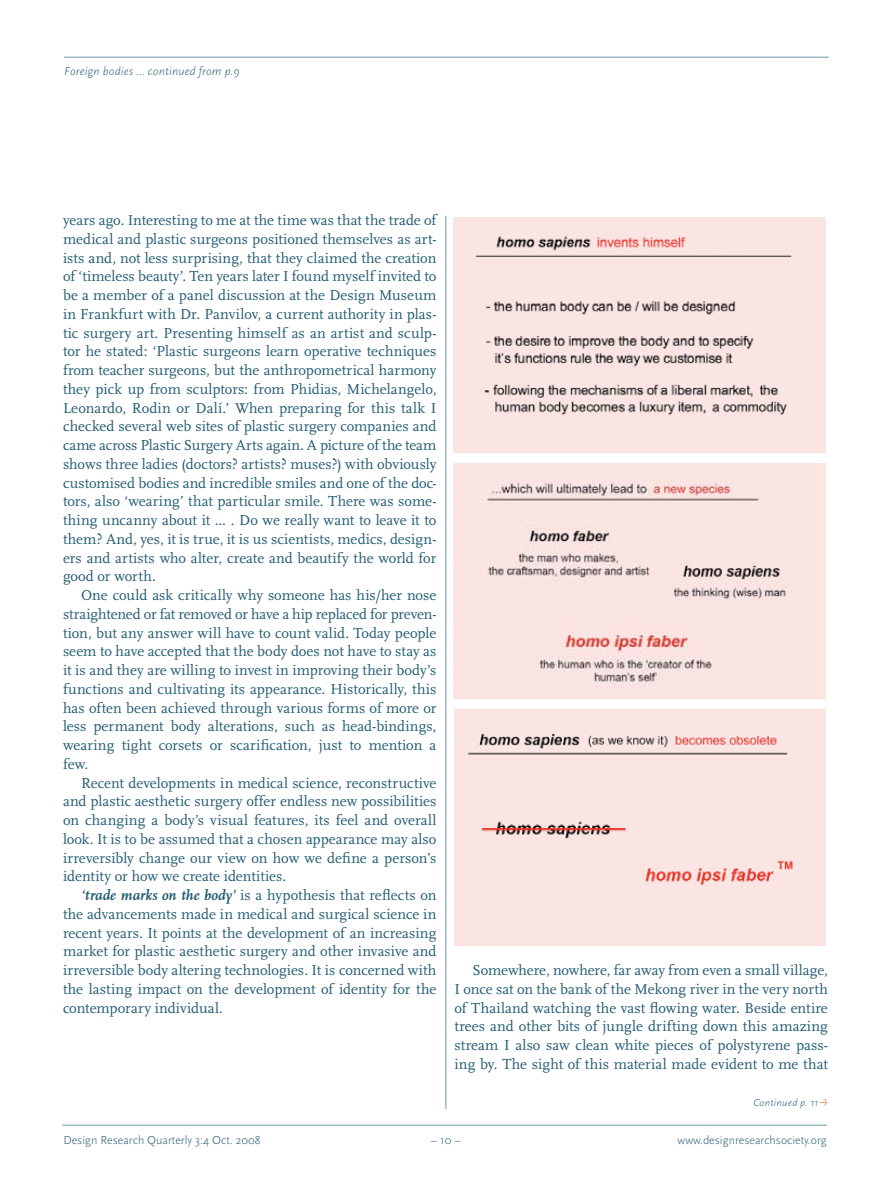
<style>
.page{position:relative;width:891px;height:1188px;background:#fff}
.page>*{position:absolute;margin:0;border:0;box-sizing:border-box;transform-origin:0 0}
.t1{font:15px/18.8px "Scala";color:#225b72;text-align:justify}
.t2{font:300 12px "Scala Sans";color:#225b72}
.t3{font:italic 300 12px "Scala Sans";letter-spacing:.015em;color:#225b72}
.t4{font:italic 300 10.5px "Scala Sans";letter-spacing:.02em;color:#225b72}
.s1{font-weight:700;font-style:italic}
.s2{font-family:"Officina Display ITC Arrows";font-weight:400;font-style:normal;color:#f06822}
</style>
<div class="page">
<div style="left:454px;top:709px;width:372px;height:236px;background:#fae5e3"></div>
<img style="left:453px;top:217px;width:373px;height:235px">
<div style="left:454px;top:463px;width:372px;height:235px;background:#ffe5e2"></div>
<img style="left:481px;top:480px;width:308px;height:208px">
<hr style="left:445px;top:216px;width:2px;height:893px;background:#9bb9c3">
<hr style="left:64px;top:57px;width:765px;height:1px;background:#9bb9c3">
<hr style="left:62px;top:1125px;width:765px;height:1px;background:#9bb9c3">
<p class="t3" style="left:64px;top:65px;width:177px">Foreign bodies … continued from p.9</p>
<p class="t1" style="left:63px;top:211px;width:375px">years ago. Interesting to me at the time was that the trade of medical and plastic surgeons positioned themselves as art&shy;ists and, not less surprising, that they claimed the creation of ‘timeless beauty’. Ten years later I found myself invited to be a member of a panel discussion at the Design Museum in Frankfurt with Dr. Panvilov, a current authority in plas&shy;tic surgery art. Presenting himself as an artist and sculp&shy;tor he stated: ‘Plastic surgeons learn operative techniques from teacher surgeons, but the anthropometrical harmony they pick up from sculptors: from Phidias, Michelangelo, Leonardo, Rodin or Dalí.’ When preparing for this talk I checked several web sites of plastic surgery companies and came across Plastic Surgery Arts again. A picture of the team shows three ladies (doctors? artists? muses?) with obviously customised bodies and incredible smiles and one of the doc&shy;tors, also ‘wearing’ that particular smile. There was some&shy;thing uncanny about it ... . Do we really want to leave it to them? And, yes, it is true, it is us scientists, medics, design&shy;ers and artists who alter, create and beautify the world for good or worth.</p>
<p class="t1" style="left:63px;top:586px;width:375px;text-indent:18px">One could ask critically why someone has his/her nose straightened or fat removed or have a hip replaced for preven&shy;tion, but any answer will have to count valid. Today people seem to have accepted that the body does not have to stay as it is and they are willing to invest in improving their body’s functions and cultivating its appearance. Historically, this has often been achieved through various forms of more or less permanent body alterations, such as head-bindings, wearing tight corsets or scarification, just to mention a few.</p>
<p class="t1" style="left:63px;top:773px;width:375px;text-indent:18px">Recent developments in medical science, reconstructive and plastic aesthetic surgery offer endless new possibilities on changing a body’s visual features, its feel and overall look. It is to be assumed that a chosen appearance may also irreversibly change our view on how we define a person’s identity or how we create identities.</p>
<p class="t1" style="left:63px;top:886px;width:375px;text-indent:18px"><span class="s1">‘trade marks on the body’</span> is a hypothesis that reflects on the advancements made in medical and surgical science in recent years. It points at the development of an increasing market for plastic aesthetic surgery and other invasive and irreversible body altering technologies. It is concerned with the lasting impact on the development of identity for the contemporary individual.</p>
<p class="t1" style="left:454px;top:961px;width:375px;text-indent:18px">Somewhere, nowhere, far away from even a small village, I once sat on the bank of the Mekong river in the very north of Thailand watching the vast flowing water. Beside entire trees and other bits of jungle drifting down this amazing stream I also saw clean white pieces of polystyrene pass&shy;ing by. The sight of this material made evident to me that</p>
<p class="t4" style="left:753px;top:1097px;width:76px">Continued p. 11 <span class="s2">Q</span></p>
<p class="t2" style="left:63px;top:1133px;width:199px">Design Research Quarterly 3:4 Oct. 2008</p>
<p class="t2" style="left:431px;top:1133px;width:32px">– 10 –</p>
<p class="t2" style="left:678px;top:1133px;width:151px">www.designresearchsociety.org</p>
</div>
